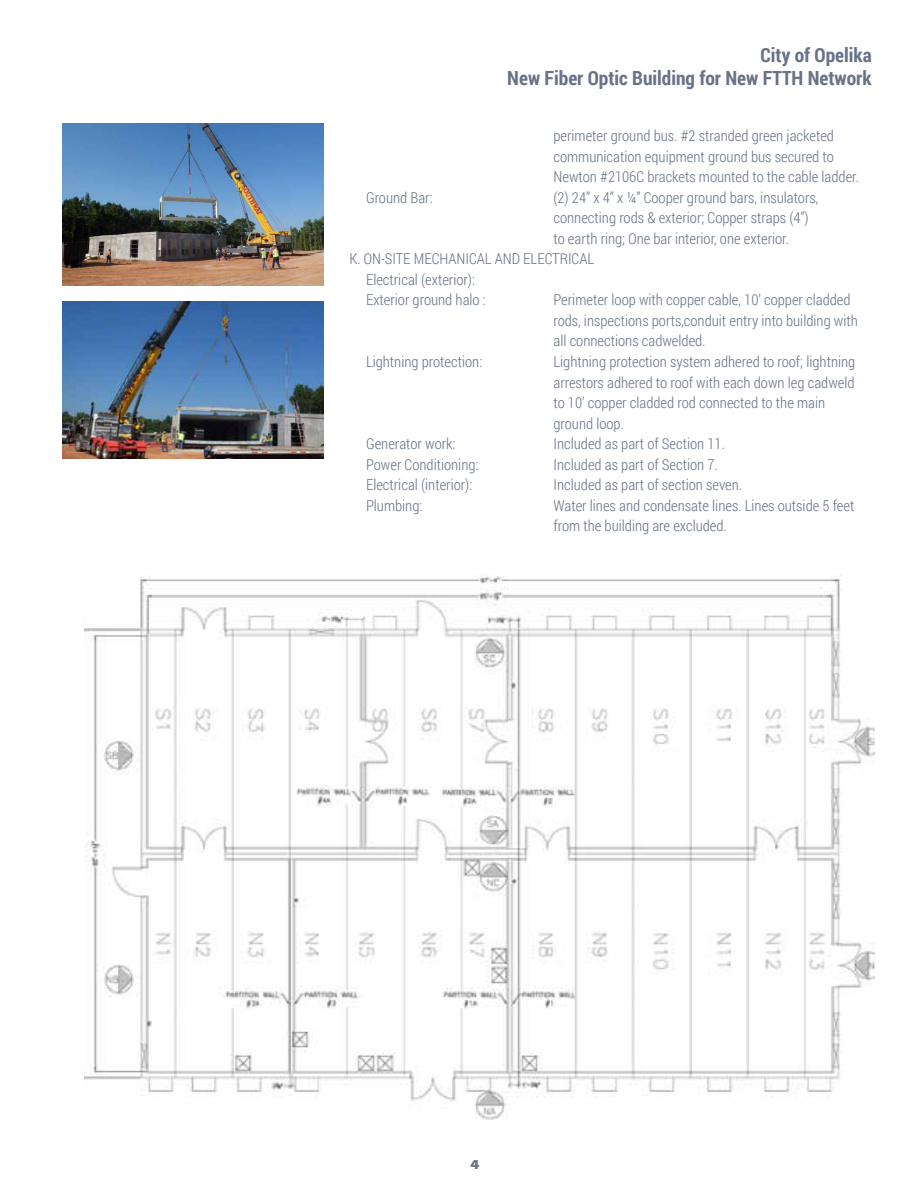
<style>
.page{position:relative;width:918px;height:1188px;background:#fff}
.page>*{position:absolute;margin:0;border:0;box-sizing:border-box;transform-origin:0 0}
.t1{font:700 19.5px/22.5px "Roboto Condensed";color:#697387;text-align:right}
.t2{font:300 15px/20.5px "Roboto Condensed";color:#697387}
.t3{font:900 12.75px "Forza";color:#697387}
</style>
<div class="page">
<img style="left:63px;top:123px;width:261px;height:163px">
<img style="left:63px;top:301px;width:261px;height:158px">
<img style="left:84px;top:574px;width:791px;height:546px">
<h1 class="t1" style="left:507px;top:43px;width:366px">City of Opelika<br>New Fiber Optic Building for New FTTH Network</h1>
<p class="t2" style="left:554px;top:125px;width:307px">perimeter ground bus. #2 stranded green jacketed communication equipment ground bus secured to<br>Newton #2106C brackets mounted to the cable ladder.</p>
<p class="t2" style="left:366px;top:187px;width:68px">Ground Bar:</p>
<p class="t2" style="left:554px;top:187px;width:266px">(2) 24” x 4” x ¼” Cooper ground bars, insulators,</p>
<p class="t2" style="left:554px;top:207px;width:257px">connecting rods &amp; exterior; Copper straps (4”)</p>
<p class="t2" style="left:554px;top:228px;width:237px">to earth ring; One bar interior, one exterior.</p>
<p class="t2" style="left:350px;top:248px;width:246px">K. ON-SITE MECHANICAL AND ELECTRICAL</p>
<p class="t2" style="left:366px;top:269px;width:111px">Electrical (exterior):</p>
<p class="t2" style="left:366px;top:289px;width:121px">Exterior ground halo :</p>
<p class="t2" style="left:554px;top:289px;width:306px">Perimeter loop with copper cable, 10’ copper cladded rods, inspections ports,conduit entry into building with all connections cadwelded.</p>
<p class="t2" style="left:366px;top:351px;width:118px">Lightning protection:</p>
<p class="t2" style="left:554px;top:351px;width:303px">Lightning protection system adhered to roof; lightning arrestors adhered to roof with each down leg cadweld to 10’ copper cladded rod connected to the main ground loop.</p>
<p class="t2" style="left:366px;top:433px;width:91px">Generator work:</p>
<p class="t2" style="left:554px;top:433px;width:173px">Included as part of Section 11.</p>
<p class="t2" style="left:366px;top:454px;width:114px">Power Conditioning:</p>
<p class="t2" style="left:554px;top:454px;width:166px">Included as part of Section 7.</p>
<p class="t2" style="left:366px;top:474px;width:108px">Electrical (interior):</p>
<p class="t2" style="left:554px;top:474px;width:190px">Included as part of section seven.</p>
<p class="t2" style="left:366px;top:495px;width:58px">Plumbing:</p>
<p class="t2" style="left:554px;top:495px;width:302px">Water lines and condensate lines. Lines outside 5 feet from the building are excluded.</p>
<p class="t3" style="left:471px;top:1156px;width:11px">4</p>
</div>
